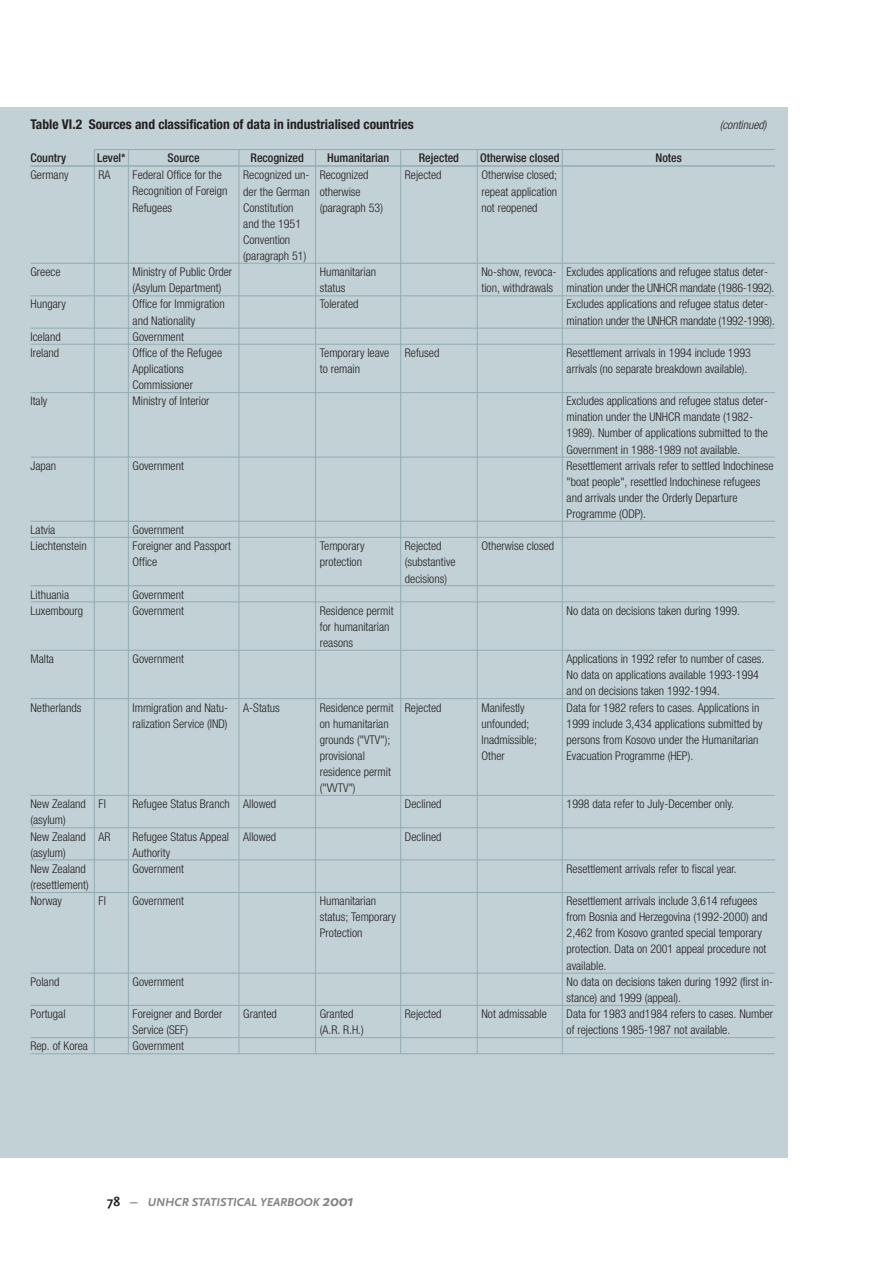
<style>
.page{position:relative;width:893px;height:1263px;background:#fff}
.page>*{position:absolute;margin:0;border:0;box-sizing:border-box;transform-origin:0 0}
.t1{font:700 condensed 13.5px "Helvetica Neue";color:#231f20}
.t2{font:300 condensed 12px/16.2px "Helvetica Neue";color:#231f20}
.t3{font:500 condensed 12px "Helvetica Neue";color:#231f20}
.t4{font:italic 700 12px "Scala Sans";color:#808285}
.t5{font:italic 300 condensed 12px "Helvetica Neue";color:#231f20}
.s1{font-style:normal;font-size:13.5px;color:#231f20}
.s2{font-style:normal;font-size:13.5px}
.s3{font-size:16.5px}
</style>
<div class="page">
<div style="left:0;top:107px;width:788px;height:1051px;background:#c2d1d5"></div>
<p class="t1" style="left:30px;top:120px;width:384px">Table VI.2 Sources and classification of data in industrialised countries</p>
<p class="t5" style="left:719px;top:121px;width:48px">(continued)</p>
<p class="t3" style="left:30px;top:153px;width:37px">Country</p>
<p class="t3" style="left:97px;top:153px;width:30px">Level*</p>
<p class="t3" style="left:167px;top:153px;width:34px">Source</p>
<p class="t3" style="left:250px;top:153px;width:55px">Recognized</p>
<p class="t3" style="left:327px;top:153px;width:63px">Humanitarian</p>
<p class="t3" style="left:419px;top:153px;width:42px">Rejected</p>
<p class="t3" style="left:480px;top:153px;width:81px">Otherwise closed</p>
<p class="t3" style="left:655px;top:153px;width:28px">Notes</p>
<p class="t2" style="left:99px;top:168px;width:13px">RA</p>
<p class="t2" style="left:133px;top:168px;width:96px">Federal Office for the<br>Recognition of Foreign<br>Refugees</p>
<p class="t2" style="left:30px;top:168px;width:40px">Germany</p>
<p class="t2" style="left:481px;top:168px;width:77px;text-align:justify">Otherwise closed; repeat application not reopened</p>
<p class="t2" style="left:243px;top:168px;width:68px">Recognized un&shy;der the German<br>Constitution and the 1951<br>Convention (paragraph 51)</p>
<p class="t2" style="left:320px;top:168px;width:65px">Recognized otherwise (paragraph 53)</p>
<p class="t2" style="left:405px;top:168px;width:38px">Rejected</p>
<p class="t2" style="left:30px;top:265px;width:31px">Greece</p>
<p class="t2" style="left:30px;top:297px;width:37px">Hungary</p>
<p class="t2" style="left:30px;top:329px;width:32px">Iceland<br>Ireland</p>
<p class="t2" style="left:30px;top:394px;width:18px">Italy</p>
<p class="t2" style="left:30px;top:458px;width:27px">Japan</p>
<p class="t2" style="left:30px;top:523px;width:58px">Latvia<br>Liechtenstein</p>
<p class="t2" style="left:30px;top:587px;width:54px">Lithuania<br>Luxembourg</p>
<p class="t2" style="left:30px;top:652px;width:25px">Malta</p>
<p class="t2" style="left:30px;top:700px;width:52px">Netherlands</p>
<p class="t2" style="left:133px;top:265px;width:101px">Ministry of Public Order (Asylum Department)<br>Office for Immigration and Nationality<br>Government<br>Office of the Refugee<br>Applications<br>Commissioner<br>Ministry of Interior</p>
<p class="t2" style="left:133px;top:458px;width:53px">Government</p>
<p class="t2" style="left:133px;top:523px;width:100px">Government<br>Foreigner and Passport<br>Office</p>
<p class="t2" style="left:133px;top:587px;width:53px">Government<br>Government</p>
<p class="t2" style="left:133px;top:652px;width:53px">Government</p>
<p class="t2" style="left:133px;top:700px;width:97px">Immigration and Natu&shy;ralization Service (IND)</p>
<p class="t2" style="left:243px;top:700px;width:38px">A-Status</p>
<p class="t2" style="left:30px;top:797px;width:60px">New Zealand (asylum)<br>New Zealand (asylum)<br>New Zealand (resettlement)<br>Norway</p>
<p class="t2" style="left:99px;top:797px;width:9px">FI</p>
<p class="t2" style="left:99px;top:829px;width:13px">AR</p>
<p class="t2" style="left:99px;top:894px;width:9px">FI</p>
<p class="t2" style="left:133px;top:797px;width:99px">Refugee Status Branch</p>
<p class="t2" style="left:133px;top:829px;width:98px">Refugee Status Appeal<br>Authority<br>Government</p>
<p class="t2" style="left:133px;top:894px;width:53px">Government</p>
<p class="t2" style="left:243px;top:797px;width:35px">Allowed</p>
<p class="t2" style="left:243px;top:829px;width:35px">Allowed</p>
<p class="t2" style="left:30px;top:974px;width:30px">Poland</p>
<p class="t2" style="left:30px;top:1007px;width:37px">Portugal</p>
<p class="t2" style="left:30px;top:1039px;width:59px">Rep. of Korea</p>
<p class="t2" style="left:133px;top:974px;width:53px">Government</p>
<p class="t2" style="left:133px;top:1007px;width:91px">Foreigner and Border<br>Service (SEF)<br>Government</p>
<p class="t2" style="left:243px;top:1007px;width:35px">Granted</p>
<p class="t2" style="left:320px;top:265px;width:58px">Humanitarian status<br>Tolerated</p>
<p class="t2" style="left:320px;top:346px;width:71px">Temporary leave to remain</p>
<p class="t2" style="left:405px;top:345px;width:36px">Refused</p>
<p class="t2" style="left:320px;top:539px;width:46px">Temporary protection</p>
<p class="t2" style="left:320px;top:603px;width:75px">Residence permit for humanitarian reasons</p>
<p class="t2" style="left:405px;top:539px;width:52px">Rejected (substantive decisions)</p>
<p class="t2" style="left:320px;top:700px;width:75px">Residence permit on humanitarian grounds ("VTV"); provisional residence permit ("VVTV")</p>
<p class="t2" style="left:405px;top:700px;width:38px">Rejected</p>
<p class="t2" style="left:405px;top:797px;width:38px">Declined</p>
<p class="t2" style="left:405px;top:829px;width:38px">Declined</p>
<p class="t2" style="left:320px;top:894px;width:77px">Humanitarian status; Temporary<br>Protection</p>
<p class="t2" style="left:320px;top:1007px;width:45px">Granted (A.R. R.H.)</p>
<p class="t2" style="left:405px;top:1007px;width:38px">Rejected</p>
<p class="t2" style="left:481px;top:265px;width:77px">No-show, revoca&shy;tion, withdrawals</p>
<p class="t2" style="left:481px;top:539px;width:74px">Otherwise closed</p>
<p class="t2" style="left:566px;top:265px;width:210px">Excludes applications and refugee status deter&shy;mination under the UNHCR mandate (1986-1992).<br>Excludes applications and refugee status deter&shy;mination under the UNHCR mandate (1992-1998).</p>
<p class="t2" style="left:566px;top:346px;width:186px">Resettlement arrivals in 1994 include 1993 arrivals (no separate breakdown available).</p>
<p class="t2" style="left:566px;top:394px;width:208px">Excludes applications and refugee status deter&shy;mination under the UNHCR mandate (1982- 1989). Number of applications submitted to the Government in 1988-1989 not available.<br>Resettlement arrivals refer to settled Indochinese "boat people", resettled Indochinese refugees and arrivals under the Orderly Departure Programme (ODP).</p>
<p class="t2" style="left:481px;top:700px;width:57px">Manifestly unfounded;<br>Inadmissible;<br>Other</p>
<p class="t2" style="left:566px;top:603px;width:175px">No data on decisions taken during 1999.</p>
<p class="t2" style="left:566px;top:652px;width:199px">Applications in 1992 refer to number of cases.<br>No data on applications available 1993-1994 and on decisions taken 1992-1994.<br>Data for 1982 refers to cases. Applications in 1999 include 3,434 applications submitted by persons from Kosovo under the Humanitarian Evacuation Programme (HEP).</p>
<p class="t2" style="left:566px;top:797px;width:169px">1998 data refer to July-December only.</p>
<p class="t2" style="left:481px;top:1007px;width:67px">Not admissable</p>
<p class="t2" style="left:566px;top:861px;width:172px">Resettlement arrivals refer to fiscal year.</p>
<p class="t2" style="left:566px;top:894px;width:208px">Resettlement arrivals include 3,614 refugees from Bosnia and Herzegovina (1992-2000) and 2,462 from Kosovo granted special temporary protection. Data on 2001 appeal procedure not available.<br>No data on decisions taken during 1992 (first in&shy;stance) and 1999 (appeal).<br>Data for 1983 and1984 refers to cases. Number of rejections 1985-1987 not available.</p>
<p class="t4" style="left:107px;top:1197px;width:247px"><span class="s1">78</span> <span class="s2">–</span> UNHCR STATISTICAL YEARBOOK <span class="s3">2001</span></p>
</div>
